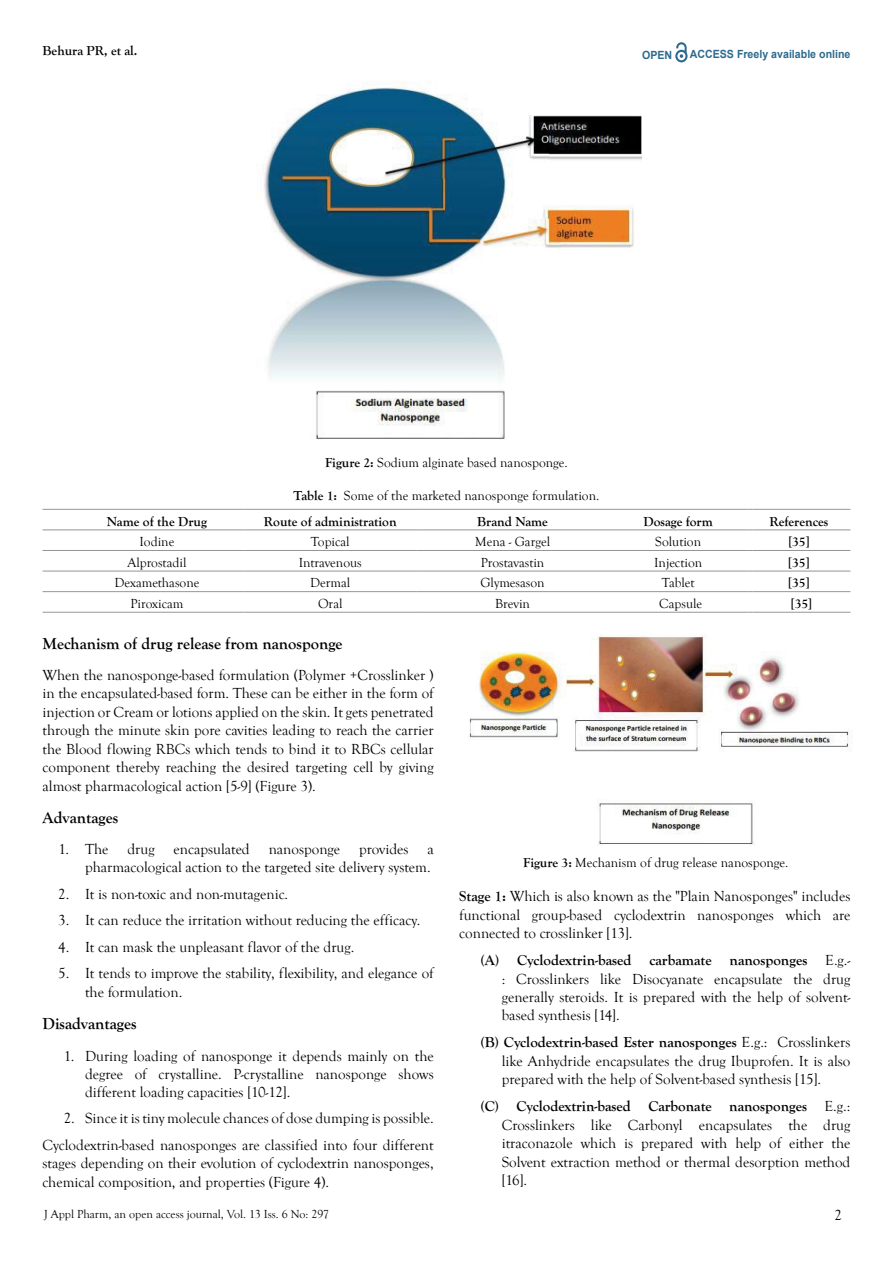
<style>
.page{position:relative;width:893px;height:1263px;background:#fff}
.page>*{position:absolute;margin:0;border:0;box-sizing:border-box;transform-origin:0 0}
.t1{font:700 16.5px "Goudy Old Style T";color:#000}
.t2{font:15px/18.5px "Goudy Old Style T";color:#000;text-align:justify}
.t3{font:13.5px "Goudy Old Style T";color:#000}
.t4{font:700 13.5px "Goudy Old Style T";color:#000}
.t5{font:12px "Goudy Old Style T";color:#000}
.t6{font:700 11.25px "Arial";color:#2d6a8e;scale:.94 1}
.s1{font-weight:700}
</style>
<div class="page">
<svg style="left:675px;top:43px;width:12px;height:19px"></svg>
<img style="left:262px;top:83px;width:380px;height:356px">
<hr style="left:43px;top:509px;width:201px;height:1px;background:#939598">
<hr style="left:244px;top:509px;width:172px;height:1px;background:#939598">
<hr style="left:416px;top:509px;width:193px;height:1px;background:#939598">
<hr style="left:609px;top:509px;width:138px;height:1px;background:#939598">
<hr style="left:752px;top:509px;width:98px;height:1px;background:#939598">
<hr style="left:43px;top:529px;width:201px;height:1px;background:#939598">
<hr style="left:244px;top:529px;width:172px;height:1px;background:#939598">
<hr style="left:416px;top:529px;width:193px;height:1px;background:#939598">
<hr style="left:609px;top:529px;width:138px;height:1px;background:#939598">
<hr style="left:752px;top:529px;width:98px;height:1px;background:#939598">
<hr style="left:43px;top:550px;width:201px;height:1px;background:#939598">
<hr style="left:244px;top:550px;width:172px;height:1px;background:#939598">
<hr style="left:416px;top:550px;width:193px;height:1px;background:#939598">
<hr style="left:609px;top:550px;width:138px;height:1px;background:#939598">
<hr style="left:752px;top:550px;width:98px;height:1px;background:#939598">
<hr style="left:43px;top:571px;width:201px;height:1px;background:#939598">
<hr style="left:244px;top:571px;width:172px;height:1px;background:#939598">
<hr style="left:416px;top:571px;width:193px;height:1px;background:#939598">
<hr style="left:609px;top:571px;width:138px;height:1px;background:#939598">
<hr style="left:752px;top:571px;width:98px;height:1px;background:#939598">
<hr style="left:43px;top:591px;width:201px;height:1px;background:#939598">
<hr style="left:244px;top:591px;width:172px;height:1px;background:#939598">
<hr style="left:416px;top:591px;width:193px;height:1px;background:#939598">
<hr style="left:609px;top:591px;width:138px;height:1px;background:#939598">
<hr style="left:752px;top:591px;width:98px;height:1px;background:#939598">
<hr style="left:43px;top:612px;width:201px;height:1px;background:#939598">
<hr style="left:244px;top:612px;width:172px;height:1px;background:#939598">
<hr style="left:416px;top:612px;width:193px;height:1px;background:#939598">
<hr style="left:609px;top:612px;width:138px;height:1px;background:#939598">
<hr style="left:752px;top:612px;width:98px;height:1px;background:#939598">
<img style="left:469px;top:634px;width:381px;height:211px">
<p class="t4" style="left:43px;top:43px;width:96px">Behura PR, et al.</p>
<p class="t6" style="left:642px;top:47px;width:34px">OPEN</p>
<p class="t6" style="left:690px;top:46px;width:172px">ACCESS Freely available online</p>
<p class="t3" style="left:325px;top:455px;width:244px"><span class="s1">Figure 2:</span> Sodium alginate based nanosponge.</p>
<p class="t3" style="left:293px;top:489px;width:307px"><span class="s1">Table 1:</span> Some of the marketed nanosponge formulation.</p>
<p class="t4" style="left:107px;top:514px;width:101px">Name of the Drug</p>
<p class="t4" style="left:264px;top:514px;width:134px">Route of administration</p>
<p class="t4" style="left:477px;top:514px;width:72px">Brand Name</p>
<p class="t4" style="left:644px;top:514px;width:71px">Dosage form</p>
<p class="t4" style="left:769px;top:514px;width:61px">References</p>
<p class="t3" style="left:139px;top:534px;width:36px">Iodine</p>
<p class="t3" style="left:311px;top:534px;width:40px">Topical</p>
<p class="t3" style="left:475px;top:534px;width:77px">Mena - Gargel</p>
<p class="t3" style="left:655px;top:534px;width:47px">Solution</p>
<p class="t4" style="left:788px;top:534px;width:23px">[35]</p>
<p class="t3" style="left:127px;top:555px;width:61px">Alprostadil</p>
<p class="t3" style="left:299px;top:555px;width:65px">Intravenous</p>
<p class="t3" style="left:481px;top:555px;width:65px">Prostavastin</p>
<p class="t3" style="left:654px;top:555px;width:50px">Injection</p>
<p class="t4" style="left:788px;top:555px;width:23px">[35]</p>
<p class="t3" style="left:114px;top:575px;width:87px">Dexamethasone</p>
<p class="t3" style="left:310px;top:575px;width:42px">Dermal</p>
<p class="t3" style="left:480px;top:575px;width:66px">Glymesason</p>
<p class="t3" style="left:662px;top:575px;width:34px">Tablet</p>
<p class="t4" style="left:788px;top:575px;width:23px">[35]</p>
<p class="t3" style="left:130px;top:596px;width:54px">Piroxicam</p>
<p class="t3" style="left:318px;top:596px;width:26px">Oral</p>
<p class="t3" style="left:495px;top:596px;width:36px">Brevin</p>
<p class="t3" style="left:659px;top:596px;width:44px">Capsule</p>
<p class="t4" style="left:791px;top:596px;width:23px">[35]</p>
<p class="t1" style="left:43px;top:634px;width:302px">Mechanism of drug release from nanosponge</p>
<p class="t2" style="left:43px;top:666px;width:393px">When the nanosponge-based formulation (Polymer +Crosslinker ) in the encapsulated-based form. These can be either in the form of injection or Cream or lotions applied on the skin. It gets penetrated through the minute skin pore cavities leading to reach the carrier the Blood flowing RBCs which tends to bind it to RBCs cellular component thereby reaching the desired targeting cell by giving almost pharmacological action [5-9] (Figure 3).</p>
<p class="t1" style="left:43px;top:808px;width:77px">Advantages</p>
<p class="t2" style="left:58px;top:840px;width:52px">1. The</p>
<p class="t2" style="left:127px;top:840px;width:29px">drug</p>
<p class="t2" style="left:174px;top:840px;width:78px">encapsulated</p>
<p class="t2" style="left:269px;top:840px;width:73px">nanosponge</p>
<p class="t2" style="left:359px;top:840px;width:51px">provides</p>
<p class="t2" style="left:85px;top:841px;width:350px;line-height:18px;text-align:right">a<br>pharmacological action to the targeted site delivery system.</p>
<p class="t2" style="left:58px;top:885px;width:232px">2. It is non-toxic and non-mutagenic.</p>
<p class="t2" style="left:58px;top:911px;width:364px">3. It can reduce the irritation without reducing the efficacy.</p>
<p class="t2" style="left:58px;top:938px;width:298px">4. It can mask the unpleasant flavor of the drug.</p>
<p class="t2" style="left:85px;top:964px;width:350px;text-indent:-27px">5. It tends to improve the stability, flexibility, and elegance of the formulation.</p>
<p class="t1" style="left:43px;top:1015px;width:96px">Disadvantages</p>
<p class="t2" style="left:85px;top:1047px;width:350px;line-height:18px;text-indent:-21px">1. During loading of nanosponge it depends mainly on the degree of crystalline. P-crystalline nanosponge shows different loading capacities [10-12].</p>
<p class="t2" style="left:43px;top:1105px;width:393px;line-height:26.5px;text-align:right">2. Since it is tiny molecule chances of dose dumping is possible.<br>Cyclodextrin-based nanosponges are classified into four different</p>
<p class="t2" style="left:43px;top:1154px;width:393px">stages depending on their evolution of cyclodextrin nanosponges, chemical composition, and properties (Figure 4).</p>
<p class="t5" style="left:44px;top:1207px;width:287px">J Appl Pharm, an open access journal, Vol. 13 Iss. 6 No: 297</p>
<p class="t3" style="left:523px;top:855px;width:267px"><span class="s1">Figure 3:</span> Mechanism of drug release nanosponge.</p>
<p class="t2" style="left:459px;top:887px;width:393px"><span class="s1">Stage 1:</span> Which is also known as the "Plain Nanosponges" includes functional group-based cyclodextrin nanosponges which are connected to crosslinker [13].</p>
<p class="t2" style="left:502px;top:951px;width:350px;text-indent:-21px"><span class="s1">(A) Cyclodextrin-based carbamate nanosponges</span> E.g.- : Crosslinkers like Disocyanate encapsulate the drug generally steroids. It is prepared with the help of solvent&shy;based synthesis [14].</p>
<p class="t2" style="left:502px;top:1033px;width:350px;text-indent:-21px"><span class="s1">(B) Cyclodextrin-based Ester nanosponges</span> E.g.: Crosslinkers like Anhydride encapsulates the drug Ibuprofen. It is also prepared with the help of Solvent-based synthesis [15].</p>
<p class="t2" style="left:502px;top:1097px;width:350px;text-indent:-21px"><span class="s1">(C) Cyclodextrin-based Carbonate nanosponges</span> E.g.:<br>Crosslinkers like Carbonyl encapsulates the drug itraconazole which is prepared with help of either the Solvent extraction method or thermal desorption method [16].</p>
<p class="t2" style="left:834px;top:1207px;width:9px">2</p>
</div>
